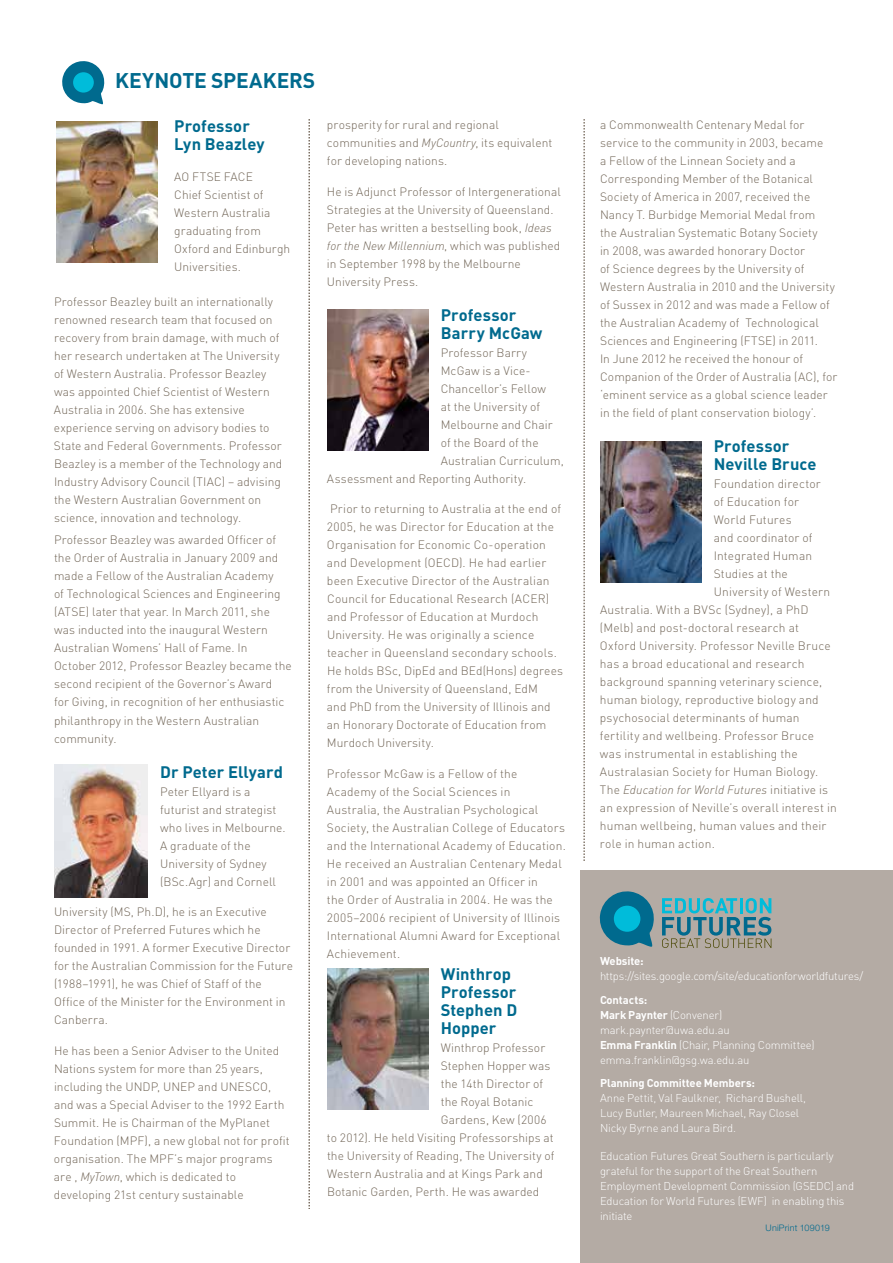
<style>
.page{position:relative;width:893px;height:1263px;background:#fff}
.page>*{position:absolute;margin:0;border:0;box-sizing:border-box;transform-origin:0 0}
.t1{font:700 21px "DIN";color:#006a8e}
.t2{font:700 16.5px/18px "DIN";letter-spacing:.005em;color:#006a8e}
.t3{font:300 12px/18px "DIN";letter-spacing:.005em;color:#726658}
.t4{font:italic 300 12px "DINOT";letter-spacing:.005em;color:#726658}
.t5{font:300 11.25px/15px "DIN";letter-spacing:-.01em;color:#fff}
.t6{font:700 11.25px "DIN";letter-spacing:-.005em;color:#fff}
.t7{font:300 9px "Helvetica Neue";letter-spacing:.02em;color:#006a8e}
.s1{font-family:"DINOT";font-style:italic}
.s2{font-family:"DIN";font-style:normal}
.s3{font-weight:700}
</style>
<div class="page">
<svg style="left:583px;top:119px;width:2px;height:742px"></svg>
<svg style="left:308px;top:119px;width:2px;height:1090px"></svg>
<div style="left:580px;top:870px;width:313px;height:393px;background:#b4aba4"></div>
<svg style="left:662px;top:898px;width:109px;height:50px"></svg>
<svg style="left:600px;top:891px;width:54px;height:56px"></svg>
<div style="left:614px;top:906px;width:26px;height:26px;background:#00bcda;border-radius:50%"></div>
<svg style="left:62px;top:61px;width:43px;height:44px"></svg>
<div style="left:73px;top:72px;width:21px;height:21px;background:#00bcda;border-radius:50%"></div>
<img style="left:56px;top:121px;width:101px;height:141px">
<img style="left:54px;top:765px;width:93px;height:132px">
<img style="left:327px;top:309px;width:101px;height:141px">
<img style="left:327px;top:968px;width:101px;height:141px">
<img style="left:600px;top:441px;width:101px;height:141px">
<h1 class="t1" style="left:115px;top:67px;width:53px">KEYNOTE</h1>
<h1 class="t1" style="left:211px;top:67px;width:79px">SPEAKERS</h1>
<h2 class="t2" style="left:174px;top:117px;width:92px">Professor<br>Lyn Beazley</h2>
<p class="t3" style="left:174px;top:168px;width:34px">AO FTSE</p>
<p class="t3" style="left:174px;top:168px;width:118px;text-indent:50px">FACE<br>Chief Scientist of<br>Western Australia graduating from<br>Oxford and Edinburgh<br>U niversities.</p>
<p class="t3" style="left:54px;top:293px;width:230px">Professor Beazley built an internationally renowned research team that focused on recovery from brain damage, with much of her research undertaken at The U niversity of Western Australia. Professor Beazley was appointed Chief Scientist of Western Australia in 2006. She has extensive experience serving on advisory bodies to State and Federal Governments. Professor Beazley is a member of the Technology and I ndustry Advisory Council (TIAC</p>
<p class="t3" style="left:54px;top:473px;width:228px;text-indent:168px">) – advising the Western Australian Government on science, innovation and technology.</p>
<p class="t3" style="left:54px;top:531px;width:228px">Professor Beazley was awarded Officer of the Order of Australia in January 2009 and made a Fellow of the Australian Academy of Technological Sciences and Engineering (ATSE</p>
<p class="t3" style="left:54px;top:603px;width:239px;text-indent:32px">) later that year. I n March 2011, she was inducted into the inaugural Western Australian Womens’ Hall of Fame. I n October 2012, Professor Beazley became the second recipient of the Governor’s Award<br>for Giving, in recognition of her enthusiastic philanthropy in the Western Australian community.</p>
<h2 class="t2" style="left:160px;top:762px;width:124px">Dr Peter Ellyard</h2>
<p class="t3" style="left:160px;top:782px;width:127px">Peter E llyard is a futurist and strategist who lives in Melbourne.<br>A graduate of the<br>U niversity of Sydney (BSc.Agr) and Cornell</p>
<p class="t3" style="left:54px;top:903px;width:240px">U niversity (MS, Ph.D), he is an Executive Director of Preferred Futures which he founded in 1991. A former Executive Director for the Australian Commission for the Future (1988–1991), he was Chief of Staff of the Office of the M inister for the Environment in Canberra.</p>
<p class="t3" style="left:54px;top:1041px;width:227px">H e has been a Senior Adviser to the U nited<br>Nations system for more than 25 years, including the UNDP</p>
<p class="t3" style="left:54px;top:1077px;width:237px;text-indent:206px">O, and was a Special Adviser to the 1992 Earth Summit. He is Chairman of the MyPlanet Foundation (MPF), a new global not for profit organisation. The MPF’s major programs are , <span class="s1">MyTown</span>, which is dedicated to developing 21st century sustainable</p>
<p class="t3" style="left:157px;top:1077px;width:15px">, UNEP</p>
<p class="t3" style="left:198px;top:1077px;width:31px">and UNESC</p>
<p class="t3" style="left:327px;top:115px;width:227px">prosperity for rural and regional communities and <span class="s1">MyCountry</span>, its equivalent for developing nations.</p>
<p class="t3" style="left:327px;top:182px;width:235px">H e is Adjunct Professor of I ntergenerational<br>Strategies at the U niversity of Queensland.<br>Peter has written a bestselling book, <span class="s1">Ideas</span></p>
<p class="t4" style="left:327px;top:238px;width:235px">for the New Millennium<span class="s2">, which was published</span></p>
<p class="t3" style="left:327px;top:254px;width:195px">in September 1998 by the Melbourne<br>U niversity Press.</p>
<h2 class="t2" style="left:441px;top:305px;width:103px">Professor<br>Barry McGaw</h2>
<p class="t3" style="left:441px;top:343px;width:88px">Professor Barry</p>
<p class="t3" style="left:441px;top:361px;width:91px">M cGaw is a Vice-</p>
<p class="t3" style="left:441px;top:379px;width:107px">Chancellor’s Fellow</p>
<p class="t3" style="left:441px;top:397px;width:101px">at the U niversity of</p>
<p class="t3" style="left:441px;top:415px;width:113px">Melbourne and Chair</p>
<p class="t3" style="left:441px;top:433px;width:99px">of the Board of the</p>
<p class="t3" style="left:441px;top:451px;width:125px">Australian Curriculum,</p>
<p class="t3" style="left:327px;top:469px;width:201px">Assessment and Reporting Authority.</p>
<p class="t3" style="left:327px;top:500px;width:236px">Prior to returning to Australia at the end of 2005, he was Director for Education at the Organisation for Economic Co-operation and Development (OECD</p>
<p class="t3" style="left:327px;top:554px;width:224px;text-indent:132px">). He had earlier been Executive Director of the Australian<br>Council for Educational Research (ACER</p>
<p class="t3" style="left:546px;top:590px;width:5px">)</p>
<p class="t3" style="left:327px;top:608px;width:238px">and Professor of Education at M urdoch<br>U niversity. H e was originally a science teacher in Queensland secondary schools.<br>He holds BSc, DipEd and BEd(Hons) degrees from the U niversity of Queensland, EdM<br>and PhD from the U niversity of I llinois and an H onorary Doctorate of Education from<br>M urdoch U niversity.</p>
<p class="t3" style="left:327px;top:764px;width:240px">Professor M cGaw is a Fellow of the Academy of the Social Sciences in Australia, the Australian Psychological Society, the Australian College of Educators and the I nternational Academy of Education.<br>H e received an Australian Centenary M edal in 2001 and was appointed an Officer in<br>the Order of Australia in 2004. He was the 2005–2006 recipient of U niversity of I llinois<br>I nternational Alumni Award for Exceptional Achievement.</p>
<h2 class="t2" style="left:441px;top:965px;width:78px">Winthrop<br>Professor<br>Stephen D<br>Hopper</h2>
<p class="t3" style="left:441px;top:1039px;width:106px">Winthrop Professor</p>
<p class="t3" style="left:441px;top:1057px;width:111px">Stephen Hopper was</p>
<p class="t3" style="left:441px;top:1075px;width:104px">the 14th Director of</p>
<p class="t3" style="left:441px;top:1093px;width:94px">the Royal Botanic</p>
<p class="t3" style="left:441px;top:1111px;width:107px">Gardens, Kew (2006</p>
<p class="t3" style="left:327px;top:1129px;width:228px">to 2012). H e held Visiting Professorships at</p>
<p class="t3" style="left:327px;top:1147px;width:229px">the U niversity of Reading, The U niversity of</p>
<p class="t3" style="left:327px;top:1165px;width:217px">Western Australia and at Kings Park and</p>
<p class="t3" style="left:327px;top:1183px;width:214px">Botanic Garden, Perth. He was awarded</p>
<p class="t3" style="left:600px;top:115px;width:239px">a Commonwealth Centenary Medal for service to the community in 2003, became<br>a Fellow of the Linnean Society and a Corresponding Member of the Botanical Society of America in 2007, received the Nancy T. Burbidge Memorial Medal from<br>the Australian Systematic Botany Society<br>in 2008, was awarded honorary Doctor<br>of Science degrees by the U niversity of Western Australia in 2010 and the U niversity of Sussex in 2012 and was made a Fellow of the Australian Academy of Technological Sciences and Engineering (FTSE) in 2011.<br>I n June 2012 he received the honour of Companion of the Order of Australia (AC), for ‘eminent service as a global science leader in the field of plant conservation biology’.</p>
<h2 class="t2" style="left:714px;top:436px;width:104px">Professor<br>N eville Bruce</h2>
<p class="t3" style="left:714px;top:474px;width:118px">Foundation director of Education for<br>World Futures<br>and coordinator of<br>I ntegrated H uman<br>Studies at the<br>U niversity of Western</p>
<p class="t3" style="left:600px;top:600px;width:101px">Australia. With a BVS</p>
<p class="t3" style="left:600px;top:600px;width:232px;text-indent:116px">c (Sydney), a PhD<br>(M elb) and post-doctoral research at Oxford U niversity. Professor N eville B ruce has a broad educational and research background spanning veterinary science, human biology, reproductive biology and psychosocial determinants of human fertility and wellbeing. Professor B ruce was instrumental in establishing the Australasian Society for H uman Biology.</p>
<p class="t4" style="left:600px;top:782px;width:230px"><span class="s2">The</span> Education for World Futures <span class="s2">initiative is</span></p>
<p class="t3" style="left:600px;top:798px;width:238px">an expression of N eville’s overall interest in human wellbeing, human values and their role in human action.</p>
<p class="t6" style="left:600px;top:954px;width:45px">Website:</p>
<p class="t5" style="left:600px;top:968px;width:265px">https://sites.google.com/site/educationforworldfutures/</p>
<p class="t5" style="left:600px;top:992px;width:216px"><span class="s3">Contacts:<br>Mark Paynter</span> (C onvener) mark.paynter@uwa.edu.au<br><span class="s3">Emma Franklin</span> (Chair, Planning Committee) emma.franklin@gsg.wa.edu.au</p>
<p class="t6" style="left:600px;top:1076px;width:156px">Planning Committee Members:</p>
<p class="t5" style="left:600px;top:1090px;width:208px">Anne Pettit, Val Faulkner, Richard Bushell,<br>Lucy Butler, Maureen M ichael, Ray Closel<br>N icky Byrne and Laura Bird.</p>
<p class="t5" style="left:600px;top:1148px;width:235px">Education Futures G reat Southern is particularly grateful for the support of the G reat Southern<br>Employment Development Commission (GSEDC</p>
<p class="t5" style="left:600px;top:1178px;width:256px;text-indent:231px">) and<br>Education for World Futures (EWF) in enabling this initiate</p>
<p class="t7" style="left:766px;top:1222px;width:66px">UniPrint 109019</p>
</div>
